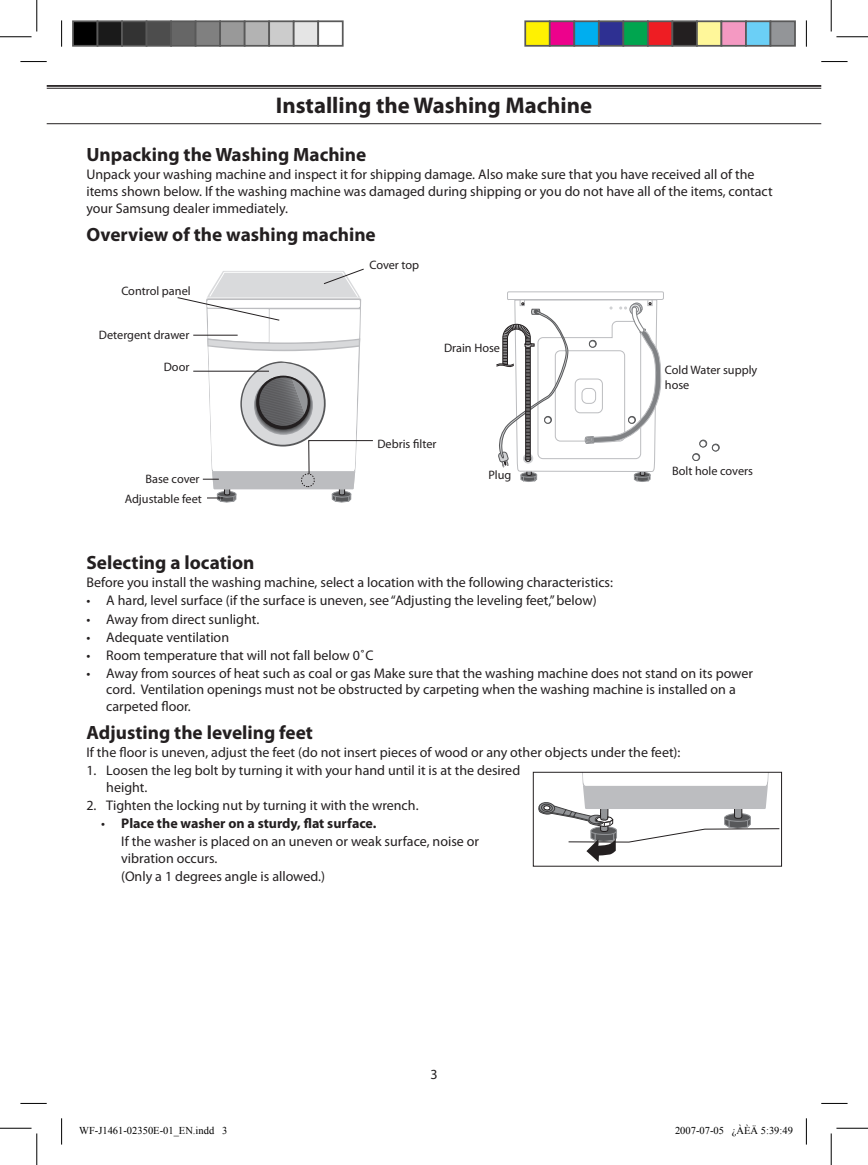
<style>
.page{position:relative;width:868px;height:1165px;background:#fff}
.page>*{position:absolute;margin:0;border:0;box-sizing:border-box;transform-origin:0 0}
.t1{font:700 22.75px "Myriad Pro";color:#231f20}
.t2{font:700 19.25px "Myriad Pro";color:#231f20}
.t3{font:14px/16.8px "Myriad Pro";color:#231f20}
.t4{font:12.25px/19.4px "Myriad Pro";color:#231f20;text-align:right}
.t5{font:10.5px "Times New Roman";color:#000}
.s1{font-weight:700}
</style>
<div class="page">
<hr style="left:47px;top:85px;width:774px;height:2px;background:#231f20">
<hr style="left:47px;top:88px;width:774px;height:1px;background:#231f20">
<hr style="left:47px;top:123px;width:774px;height:1px;background:#231f20">
<svg style="left:177px;top:269px;width:196px;height:233px"></svg>
<hr style="left:193px;top:371px;width:76px;height:1px;background:#231f20">
<div style="left:712px;top:444px;width:7px;height:7px;border:1px solid #57585a;border-radius:50%"></div>
<div style="left:712px;top:444px;width:6px;height:7px;border:1px solid #57585a;border-radius:50%"></div>
<div style="left:699px;top:440px;width:7px;height:7px;border:1px solid #57585a;border-radius:50%"></div>
<div style="left:692px;top:453px;width:7px;height:8px;border:1px solid #57585a;border-radius:50%"></div>
<div style="left:692px;top:454px;width:7px;height:6px;background:#fff;border-radius:50%"></div>
<div style="left:692px;top:454px;width:7px;height:7px;border:1px solid #57585a;border-radius:50%"></div>
<svg style="left:496px;top:291px;width:167px;height:191px"></svg>
<svg style="left:538px;top:774px;width:241px;height:88px"></svg>
<div style="left:533px;top:772px;width:248px;height:94px;border:1px solid #231f20"></div>
<svg style="left:20px;top:61px;width:27px;height:1px"></svg>
<svg style="left:821px;top:61px;width:26px;height:1px"></svg>
<svg style="left:20px;top:1103px;width:27px;height:1px"></svg>
<svg style="left:821px;top:1103px;width:26px;height:1px"></svg>
<svg style="left:61px;top:20px;width:1px;height:27px"></svg>
<svg style="left:61px;top:1118px;width:1px;height:26px"></svg>
<svg style="left:805px;top:20px;width:1px;height:27px"></svg>
<svg style="left:805px;top:1118px;width:1px;height:26px"></svg>
<hr style="left:0;top:36px;width:32px;height:1px;background:#000">
<hr style="left:836px;top:36px;width:31px;height:1px;background:#000">
<hr style="left:0;top:1128px;width:32px;height:1px;background:#000">
<hr style="left:836px;top:1128px;width:31px;height:1px;background:#000">
<hr style="left:36px;top:0;width:1px;height:31px;background:#000">
<hr style="left:36px;top:1133px;width:1px;height:32px;background:#000">
<hr style="left:830px;top:0;width:1px;height:31px;background:#000">
<hr style="left:830px;top:1133px;width:1px;height:32px;background:#000">
<div style="left:73px;top:21px;width:24px;height:25px;background:#000"></div>
<div style="left:72px;top:20px;width:26px;height:27px;border:2px solid #595959"></div>
<div style="left:97px;top:21px;width:25px;height:25px;background:#1a1a1a"></div>
<div style="left:97px;top:20px;width:26px;height:27px;border:2px solid #595959"></div>
<div style="left:122px;top:21px;width:24px;height:25px;background:#333"></div>
<div style="left:121px;top:20px;width:26px;height:27px;border:2px solid #595959"></div>
<div style="left:146px;top:21px;width:25px;height:25px;background:#4d4d4d"></div>
<div style="left:146px;top:20px;width:26px;height:27px;border:2px solid #595959"></div>
<div style="left:171px;top:21px;width:24px;height:25px;background:#666"></div>
<div style="left:170px;top:20px;width:26px;height:27px;border:2px solid #595959"></div>
<div style="left:195px;top:21px;width:25px;height:25px;background:#808080"></div>
<div style="left:195px;top:20px;width:26px;height:27px;border:2px solid #595959"></div>
<div style="left:220px;top:21px;width:24px;height:25px;background:#999"></div>
<div style="left:219px;top:20px;width:26px;height:27px;border:2px solid #595959"></div>
<div style="left:244px;top:21px;width:25px;height:25px;background:#b3b3b3"></div>
<div style="left:244px;top:20px;width:26px;height:27px;border:2px solid #595959"></div>
<div style="left:269px;top:21px;width:24px;height:25px;background:#ccc"></div>
<div style="left:268px;top:20px;width:26px;height:27px;border:2px solid #595959"></div>
<div style="left:293px;top:21px;width:25px;height:25px;background:#e5e5e5"></div>
<div style="left:293px;top:20px;width:26px;height:27px;border:2px solid #595959"></div>
<div style="left:317px;top:20px;width:26px;height:27px;border:2px solid #595959"></div>
<div style="left:525px;top:21px;width:24px;height:25px;background:#fff101"></div>
<div style="left:524px;top:20px;width:26px;height:27px;border:2px solid #595959"></div>
<div style="left:549px;top:21px;width:25px;height:25px;background:#ed028c"></div>
<div style="left:548px;top:20px;width:27px;height:27px;border:2px solid #595959"></div>
<div style="left:574px;top:21px;width:24px;height:25px;background:#00aeef"></div>
<div style="left:573px;top:20px;width:26px;height:27px;border:2px solid #595959"></div>
<div style="left:598px;top:21px;width:25px;height:25px;background:#2e3092"></div>
<div style="left:597px;top:20px;width:27px;height:27px;border:2px solid #595959"></div>
<div style="left:623px;top:21px;width:24px;height:25px;background:#00a54f"></div>
<div style="left:622px;top:20px;width:26px;height:27px;border:2px solid #595959"></div>
<div style="left:647px;top:21px;width:25px;height:25px;background:#ee1d23"></div>
<div style="left:646px;top:20px;width:27px;height:27px;border:2px solid #595959"></div>
<div style="left:672px;top:21px;width:24px;height:25px;background:#231f20"></div>
<div style="left:671px;top:20px;width:26px;height:27px;border:2px solid #595959"></div>
<div style="left:696px;top:21px;width:25px;height:25px;background:#fff79a"></div>
<div style="left:695px;top:20px;width:27px;height:27px;border:2px solid #595959"></div>
<div style="left:721px;top:21px;width:24px;height:25px;background:#f499c2"></div>
<div style="left:720px;top:20px;width:26px;height:27px;border:2px solid #595959"></div>
<div style="left:745px;top:21px;width:25px;height:25px;background:#6bcff6"></div>
<div style="left:744px;top:20px;width:27px;height:27px;border:2px solid #595959"></div>
<div style="left:770px;top:21px;width:24px;height:25px;background:#939598"></div>
<div style="left:769px;top:20px;width:26px;height:27px;border:2px solid #595959"></div>
<h1 class="t1" style="left:276px;top:93px;width:317px">Installing the Washing Machine</h1>
<h2 class="t2" style="left:86px;top:144px;width:281px">Unpacking the Washing Machine</h2>
<p class="t3" style="left:86px;top:166px;width:687px">Unpack your washing machine and inspect it for shipping damage. Also make sure that you have received all of the items shown below. If the washing machine was damaged during shipping or you do not have all of the items, contact your Samsung dealer immediately.</p>
<h2 class="t2" style="left:86px;top:224px;width:291px">Overview of the washing machine</h2>
<p class="t4" style="left:121px;top:281px;width:71px">Control panel</p>
<p class="t4" style="left:99px;top:326px;width:92px">Detergent drawer</p>
<p class="t4" style="left:164px;top:357px;width:27px">Door</p>
<p class="t4" style="left:125px;top:470px;width:79px">Base cover<br>Adjustable feet</p>
<p class="t4" style="left:369px;top:256px;width:51px">Cover top</p>
<p class="t4" style="left:444px;top:339px;width:57px">Drain Hose</p>
<p class="t4" style="left:377px;top:435px;width:61px">Debris filter</p>
<p class="t4" style="left:488px;top:465px;width:24px">Plug</p>
<p class="t4" style="left:664px;top:363px;width:94px;line-height:14.7px;text-align:left">Cold Water supply hose</p>
<p class="t4" style="left:671px;top:461px;width:82px">Bolt hole covers</p>
<h2 class="t2" style="left:86px;top:552px;width:169px">Selecting a location</h2>
<p class="t3" style="left:86px;top:575px;width:528px">Before you install the washing machine, select a location with the following characteristics:</p>
<p class="t3" style="left:86px;top:593px;width:511px">• A hard, level surface (if the surface is uneven, see “Adjusting the leveling feet,” below)</p>
<p class="t3" style="left:86px;top:611px;width:174px">• Away from direct sunlight.</p>
<p class="t3" style="left:86px;top:629px;width:144px">• Adequate ventilation</p>
<p class="t3" style="left:86px;top:647px;width:289px">• Room temperature that will not fall below 0˚C</p>
<p class="t3" style="left:106px;top:665px;width:648px;text-indent:-20px">• Away from sources of heat such as coal or gas Make sure that the washing machine does not stand on its power cord. Ventilation openings must not be obstructed by carpeting when the washing machine is installed on a carpeted floor.</p>
<h2 class="t2" style="left:86px;top:722px;width:228px">Adjusting the leveling feet</h2>
<p class="t3" style="left:86px;top:744px;width:595px">If the floor is uneven, adjust the feet (do not insert pieces of wood or any other objects under the feet):</p>
<p class="t3" style="left:106px;top:762px;width:415px;text-indent:-20px">1. Loosen the leg bolt by turning it with your hand until it is at the desired height.</p>
<p class="t3" style="left:86px;top:797px;width:333px">2. Tighten the locking nut by turning it with the wrench.</p>
<p class="t3" style="left:121px;top:815px;width:359px;line-height:17.7px;text-indent:-20px">• <span class="s1">Place the washer on a sturdy, flat surface.<br></span>If the washer is placed on an uneven or weak surface, noise or vibration occurs.<br>(Only a 1 degrees angle is allowed.)</p>
<p class="t3" style="left:430px;top:1066px;width:9px">3</p>
<p class="t5" style="left:79px;top:1123px;width:150px">WF-J1461-02350E-01_EN.indd 3</p>
<p class="t5" style="left:674px;top:1123px;width:119px">2007-07-05 ¿ÀÈÄ 5:39:49</p>
</div>
